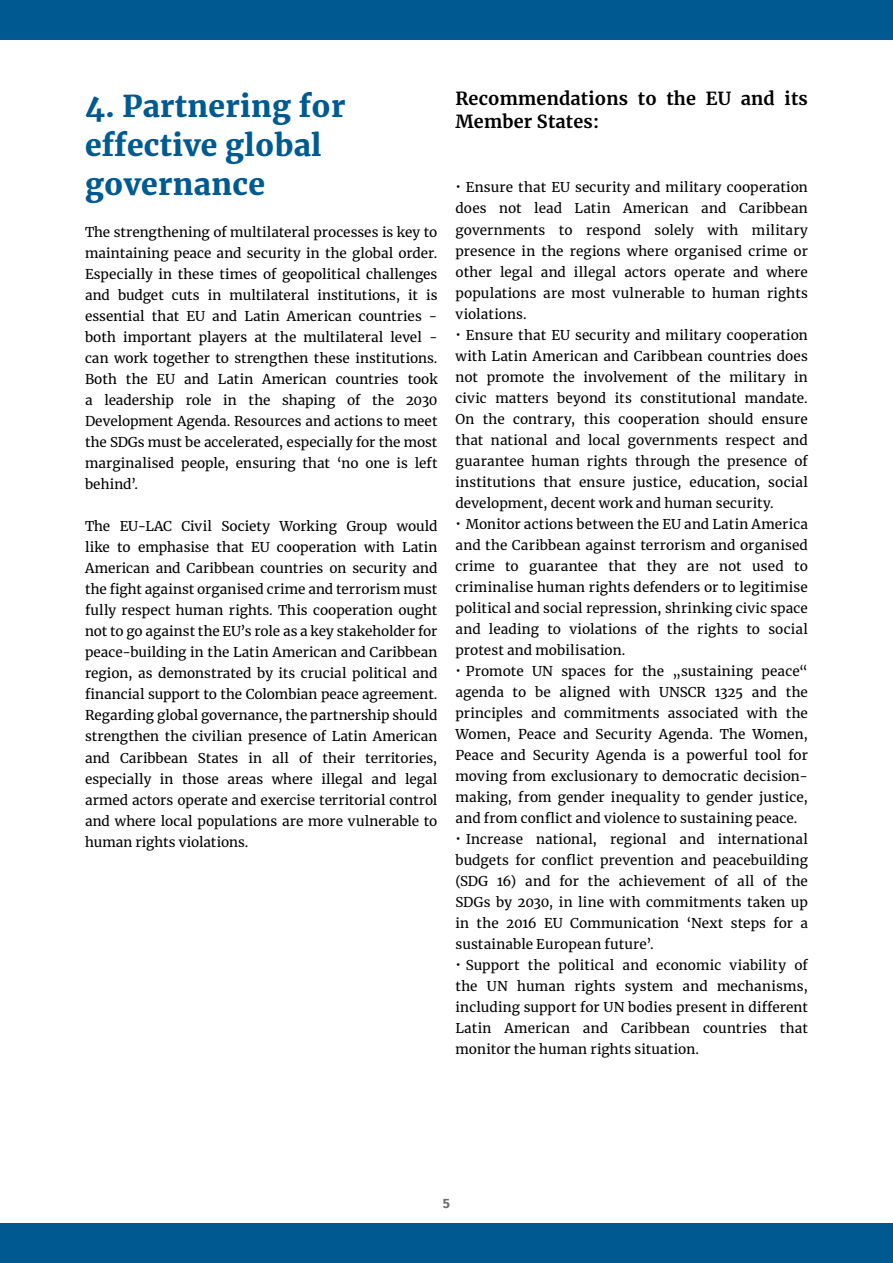
<style>
.page{position:relative;width:893px;height:1263px;background:#fff}
.page>*{position:absolute;margin:0;border:0;box-sizing:border-box;transform-origin:0 0}
.t1{font:900 30px/39px "Merriweather";letter-spacing:.01em;color:#005a92}
.t2{font:700 18px/22.5px "Merriweather";letter-spacing:.01em;color:#000}
.t3{font:13.5px/21px "Merriweather";letter-spacing:.01em;color:#000;text-align:justify}
.t4{font:700 13.5px "Fira Sans";color:#706f6f}
</style>
<div class="page">
<div style="left:0;top:0;width:893px;height:40px;background:#005a92"></div>
<div style="left:0;top:1223px;width:893px;height:40px;background:#005a92"></div>
<h1 class="t1" style="left:85px;top:86px;width:262px">4. Partnering for effective global governance</h1>
<p class="t3" style="left:85px;top:221px;width:354px">The strengthening of multilateral processes is key to maintaining peace and security in the global order.<br>Especially in these times of geopolitical challenges and budget cuts in multilateral institutions, it is essential that EU and Latin American countries - both important players at the multilateral level - can work together to strengthen these institutions.<br>Both the EU and Latin American countries took a leadership role in the shaping of the 2030<br>Development Agenda. Resources and actions to meet the SDGs must be accelerated, especially for the most marginalised people, ensuring that ‘no one is left behind’.</p>
<p class="t3" style="left:85px;top:516px;width:354px">The EU-LAC Civil Society Working Group would like to emphasise that EU cooperation with Latin American and Caribbean countries on security and the fight against organised crime and terrorism must fully respect human rights. This cooperation ought not to go against the EU’s role as a key stakeholder for peace-building in the Latin American and Caribbean region, as demonstrated by its crucial political and financial support to the Colombian peace agreement.<br>Regarding global governance, the partnership should strengthen the civilian presence of Latin American and Caribbean States in all of their territories, especially in those areas where illegal and legal armed actors operate and exercise territorial control and where local populations are more vulnerable to human rights violations.</p>
<h2 class="t2" style="left:455px;top:87px;width:354px">Recommendations to the EU and its<br>Member States:</h2>
<p class="t3" style="left:455px;top:177px;width:354px;text-indent:10px">Ensure that EU security and military cooperation does not lead Latin American and Caribbean governments to respond solely with military presence in the regions where organised crime or other legal and illegal actors operate and where populations are most vulnerable to human rights violations.</p>
<p class="t3" style="left:455px;top:324px;width:354px;text-indent:10px">Ensure that EU security and military cooperation with Latin American and Caribbean countries does not promote the involvement of the military in civic matters beyond its constitutional mandate.<br>On the contrary, this cooperation should ensure that national and local governments respect and guarantee human rights through the presence of institutions that ensure justice, education, social development, decent work and human security.</p>
<p class="t3" style="left:455px;top:513px;width:354px;text-indent:10px">Monitor actions between the EU and Latin America and the Caribbean against terrorism and organised crime to guarantee that they are not used to criminalise human rights defenders or to legitimise political and social repression, shrinking civic space and leading to violations of the rights to social protest and mobilisation.</p>
<p class="t3" style="left:466px;top:660px;width:344px">Promote UN spaces for the „sustaining peace“</p>
<p class="t3" style="left:455px;top:681px;width:354px">agenda to be aligned with UNSCR 1325 and the</p>
<p class="t3" style="left:455px;top:702px;width:354px">principles and commitments associated with the</p>
<p class="t3" style="left:455px;top:723px;width:354px">Women, Peace and Security Agenda. The Women,</p>
<p class="t3" style="left:455px;top:744px;width:354px">Peace and Security Agenda is a powerful tool for</p>
<p class="t3" style="left:455px;top:765px;width:354px">moving from exclusionary to democratic decision-</p>
<p class="t3" style="left:455px;top:786px;width:354px">making, from gender inequality to gender justice,</p>
<p class="t3" style="left:455px;top:807px;width:343px">and from conflict and violence to sustaining peace.</p>
<p class="t3" style="left:466px;top:828px;width:344px">Increase national, regional and international</p>
<p class="t3" style="left:455px;top:849px;width:354px">budgets for conflict prevention and peacebuilding</p>
<p class="t3" style="left:455px;top:870px;width:354px">(SDG 16) and for the achievement of all of the</p>
<p class="t3" style="left:455px;top:891px;width:354px">SDGs by 2030, in line with commitments taken up</p>
<p class="t3" style="left:455px;top:912px;width:354px">in the 2016 EU Communication ‘Next steps for a</p>
<p class="t3" style="left:455px;top:933px;width:200px">sustainable European future’.</p>
<p class="t3" style="left:466px;top:954px;width:344px">Support the political and economic viability of</p>
<p class="t3" style="left:455px;top:975px;width:354px">the UN human rights system and mechanisms,</p>
<p class="t3" style="left:455px;top:996px;width:354px">including support for UN bodies present in different</p>
<p class="t3" style="left:455px;top:1017px;width:354px">Latin American and Caribbean countries that</p>
<p class="t3" style="left:455px;top:1038px;width:245px">monitor the human rights situation.</p>
<p class="t4" style="left:443px;top:1194px;width:9px">5</p>
</div>
